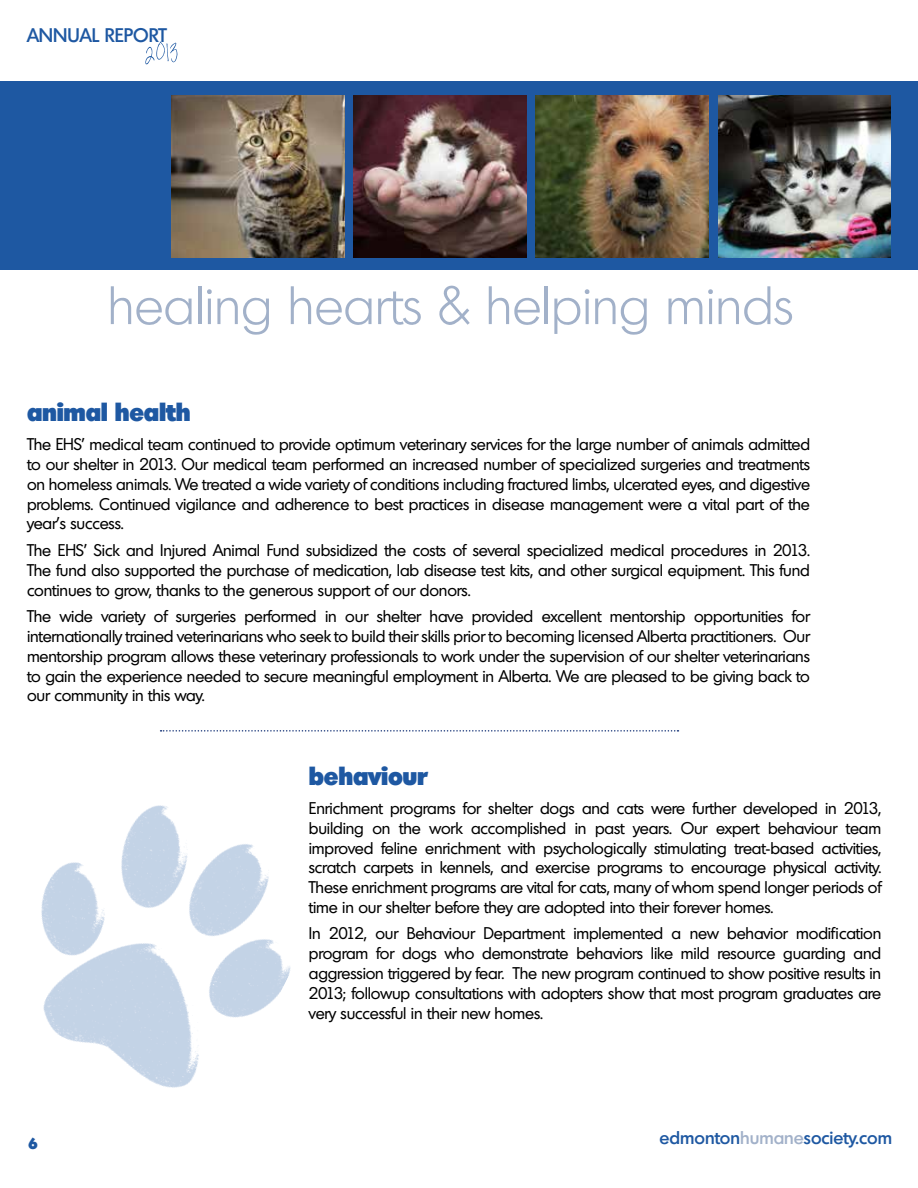
<style>
.page{position:relative;width:918px;height:1188px;background:#fff}
.page>*{position:absolute;margin:0;border:0;box-sizing:border-box;transform-origin:0 0}
.t1{font:300 52.5px "Montreal";color:#a2b1c9}
.t2{font:800 25.5px "Montreal";letter-spacing:-.01em;color:#1e58a2}
.t3{font:500 19.2px "Montreal";color:#1e58a2}
.t4{font:500 18px "Montreal";color:#1e58a2}
.t5{font:16.5px/19.8px "Montreal";letter-spacing:-.01em;color:#000;text-align:justify}
.t6{font:800 15px "Montreal";color:#1e58a2}
.s1{color:#a2b1c9}
</style>
<div class="page">
<svg style="left:145px;top:42px;width:32px;height:22px"></svg>
<div style="left:0;top:81px;width:918px;height:189px;background:#1e58a2"></div>
<img style="left:171px;top:95px;width:173px;height:162px">
<img style="left:354px;top:95px;width:172px;height:162px">
<img style="left:536px;top:95px;width:173px;height:162px">
<img style="left:718px;top:95px;width:173px;height:162px">
<img style="left:41px;top:805px;width:250px;height:283px">
<svg style="left:161px;top:730px;width:517px;height:2px"></svg>
<p class="t3" style="left:27px;top:24px;width:141px">ANNUAL REPORT</p>
<h1 class="t1" style="left:108px;top:275px;width:687px">healing hearts &amp; helping minds</h1>
<h2 class="t2" style="left:27px;top:396px;width:165px">animal health</h2>
<p class="t5" style="left:27px;top:434px;width:785px">The EHS’ medical team continued to provide optimum veterinary services for the large number of animals admitted to our shelter in 2013. Our medical team performed an increased number of specialized surgeries and treatments on homeless animals. We treated a wide variety of conditions including fractured limbs, ulcerated eyes, and digestive problems. Continued vigilance and adherence to best practices in disease management were a vital part of the year’s success.</p>
<p class="t5" style="left:27px;top:540px;width:785px">The EHS’ Sick and Injured Animal Fund subsidized the costs of several specialized medical procedures in 2013.<br>The fund also supported the purchase of medication, lab disease test kits, and other surgical equipment. This fund continues to grow, thanks to the generous support of our donors.</p>
<p class="t5" style="left:27px;top:606px;width:785px">The wide variety of surgeries performed in our shelter have provided excellent mentorship opportunities for internationally trained veterinarians who seek to build their skills prior to becoming licensed Alberta practitioners. Our mentorship program allows these veterinary professionals to work under the supervision of our shelter veterinarians to gain the experience needed to secure meaningful employment in Alberta. We are pleased to be giving back to our community in this way.</p>
<p class="t6" style="left:28px;top:1134px;width:11px">6</p>
<h2 class="t2" style="left:309px;top:759px;width:121px">behaviour</h2>
<p class="t5" style="left:309px;top:798px;width:574px">Enrichment programs for shelter dogs and cats were further developed in 2013, building on the work accomplished in past years. Our expert behaviour team improved feline enrichment with psychologically stimulating treat-based activities, scratch carpets in kennels, and exercise programs to encourage physical activity.<br>These enrichment programs are vital for cats, many of whom spend longer periods of time in our shelter before they are adopted into their forever homes.</p>
<p class="t5" style="left:309px;top:923px;width:574px">In 2012, our Behaviour Department implemented a new behavior modification program for dogs who demonstrate behaviors like mild resource guarding and aggression triggered by fear. The new program continued to show positive results in 2013; followup consultations with adopters show that most program graduates are very successful in their new homes.</p>
<p class="t4" style="left:660px;top:1126px;width:234px">edmonton<span class="s1">humane</span>society.com</p>
</div>
